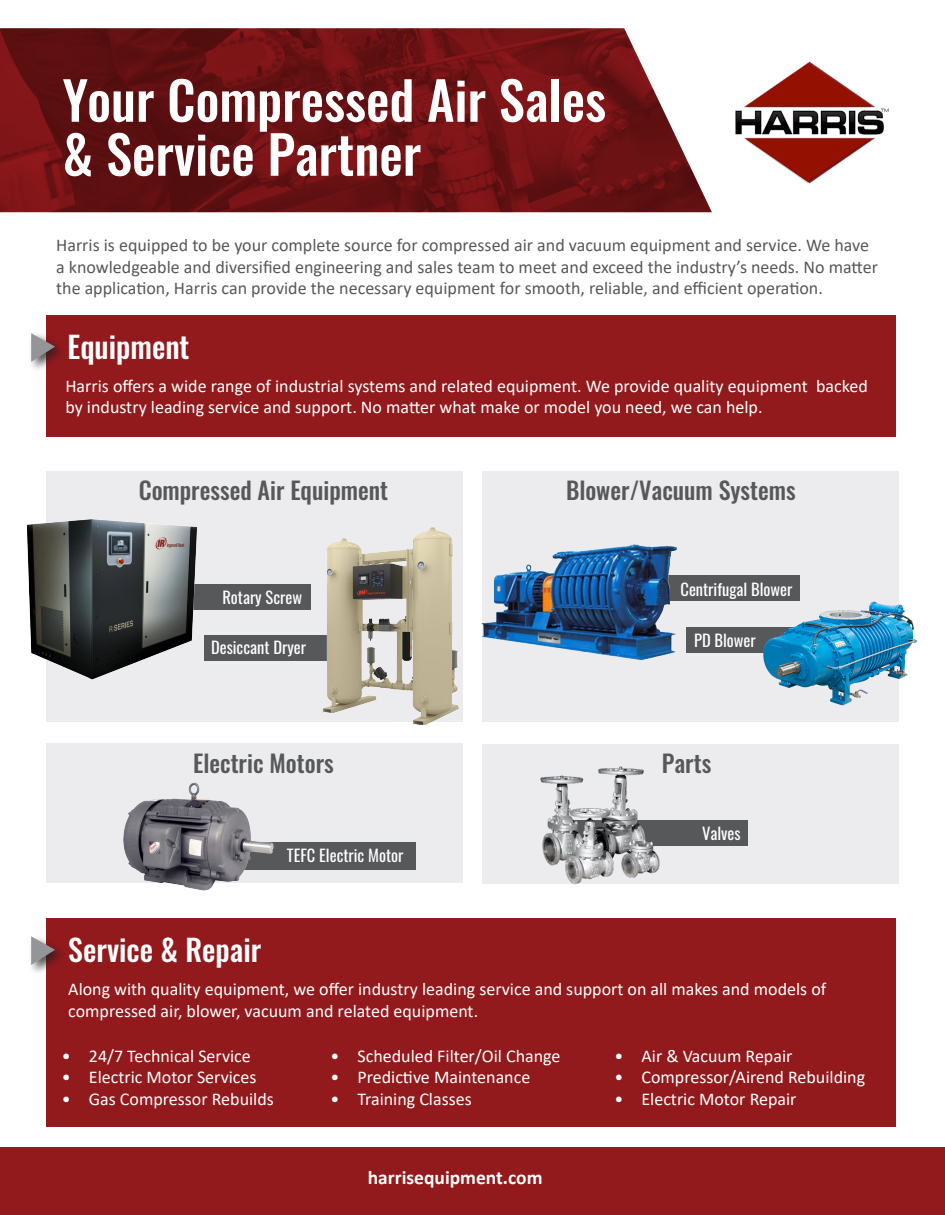
<style>
.page{position:relative;width:945px;height:1215px;background:#fff}
.page>*{position:absolute;margin:0;border:0;box-sizing:border-box;transform-origin:0 0}
.t1{font:500 52.5px "Oswald";color:#fff}
.t2{font:500 30px "Oswald";color:#fff}
.t3{font:500 24px "Oswald";color:#57585a}
.t4{font:700 19.5px "Calibri";color:#fff}
.t5{font:18px/21.6px "Calibri";color:#fff}
.t6{font:18px/21.6px "Calibri";color:#57585a}
.t7{font:16.5px "Oswald";color:#fff}
</style>
<div class="page">
<div style="left:46px;top:315px;width:850px;height:121px;background:#92191c"></div>
<svg style="left:0;top:28px;width:712px;height:184px;background:#721e20"></svg>
<div style="left:46px;top:918px;width:850px;height:208px;background:#92191c"></div>
<div style="left:0;top:1148px;width:945px;height:67px;background:#92191c"></div>
<div style="left:47px;top:471px;width:416px;height:251px;background:#ececee"></div>
<img style="left:708px;top:41px;width:181px;height:159px">
<div style="left:482px;top:745px;width:417px;height:139px;background:#ececee"></div>
<div style="left:482px;top:471px;width:417px;height:251px;background:#ececee"></div>
<div style="left:47px;top:744px;width:416px;height:139px;background:#ececee"></div>
<div style="left:213px;top:843px;width:202px;height:27px;background:#57585a"></div>
<div style="left:108px;top:585px;width:202px;height:25px;background:#57585a"></div>
<img style="left:26px;top:519px;width:173px;height:161px">
<div style="left:687px;top:628px;width:191px;height:25px;background:#57585a"></div>
<img style="left:757px;top:601px;width:160px;height:105px">
<div style="left:635px;top:576px;width:165px;height:25px;background:#57585a"></div>
<img style="left:481px;top:544px;width:197px;height:117px">
<div style="left:567px;top:821px;width:181px;height:25px;background:#57585a"></div>
<img style="left:540px;top:766px;width:134px;height:119px">
<div style="left:28px;top:331px;width:39px;height:42px;background:#231f20;opacity:.75"></div>
<svg style="left:31px;top:333px;width:24px;height:29px"></svg>
<div style="left:28px;top:934px;width:39px;height:43px;background:#231f20;opacity:.75"></div>
<svg style="left:31px;top:936px;width:24px;height:29px"></svg>
<div style="left:204px;top:635px;width:150px;height:26px;background:#57585a"></div>
<img style="left:322px;top:527px;width:137px;height:198px">
<img style="left:123px;top:783px;width:150px;height:108px">
<p class="t1" style="left:63px;top:73px;width:545px">Your Compressed Air Sales</p>
<p class="t1" style="left:63px;top:127px;width:360px">&amp; Service Partner</p>
<p class="t6" style="left:56px;top:234px;width:823px">Harris is equipped to be your complete source for compressed air and vacuum equipment and service. We have a knowledgeable and diversified engineering and sales team to meet and exceed the industry’s needs. No matter the application, Harris can provide the necessary equipment for smooth, reliable, and efficient operation.</p>
<p class="t2" style="left:68px;top:331px;width:124px">Equipment</p>
<p class="t5" style="left:65px;top:374px;width:804px">Harris offers a wide range of industrial systems and related equipment. We provide quality equipment backed by industry leading service and support. No matter what make or model you need, we can help.</p>
<p class="t3" style="left:139px;top:478px;width:251px">Compressed Air Equipment</p>
<p class="t3" style="left:566px;top:478px;width:231px">Blower/Vacuum Systems</p>
<p class="t7" style="left:222px;top:583px;width:81px">Rotary Screw</p>
<p class="t7" style="left:211px;top:632px;width:96px">Desiccant Dryer</p>
<p class="t3" style="left:193px;top:751px;width:142px">Electric Motors</p>
<p class="t7" style="left:287px;top:841px;width:118px">TEFC Electric Motor</p>
<p class="t2" style="left:68px;top:935px;width:195px">Service &amp; Repair</p>
<p class="t7" style="left:681px;top:574px;width:113px">Centrifugal Blower</p>
<p class="t7" style="left:694px;top:626px;width:63px">PD Blower</p>
<p class="t3" style="left:662px;top:750px;width:51px">Parts</p>
<p class="t7" style="left:702px;top:819px;width:40px">Valves</p>
<p class="t5" style="left:68px;top:978px;width:760px">Along with quality equipment, we offer industry leading service and support on all makes and models of compressed air, blower, vacuum and related equipment.</p>
<p class="t5" style="left:62px;top:1044px;width:190px">• 24/7 Technical Service</p>
<p class="t5" style="left:62px;top:1066px;width:196px">• Electric Motor Services</p>
<p class="t5" style="left:62px;top:1088px;width:213px">• Gas Compressor Rebuilds</p>
<p class="t5" style="left:330px;top:1044px;width:232px">• Scheduled Filter/Oil Change</p>
<p class="t5" style="left:330px;top:1066px;width:201px">• Predictive Maintenance</p>
<p class="t5" style="left:330px;top:1088px;width:143px">• Training Classes</p>
<p class="t4" style="left:368px;top:1164px;width:176px">harrisequipment.com</p>
<p class="t5" style="left:615px;top:1044px;width:179px">• Air &amp; Vacuum Repair</p>
<p class="t5" style="left:615px;top:1066px;width:252px">• Compressor/Airend Rebuilding</p>
<p class="t5" style="left:615px;top:1088px;width:184px">• Electric Motor Repair</p>
</div>
